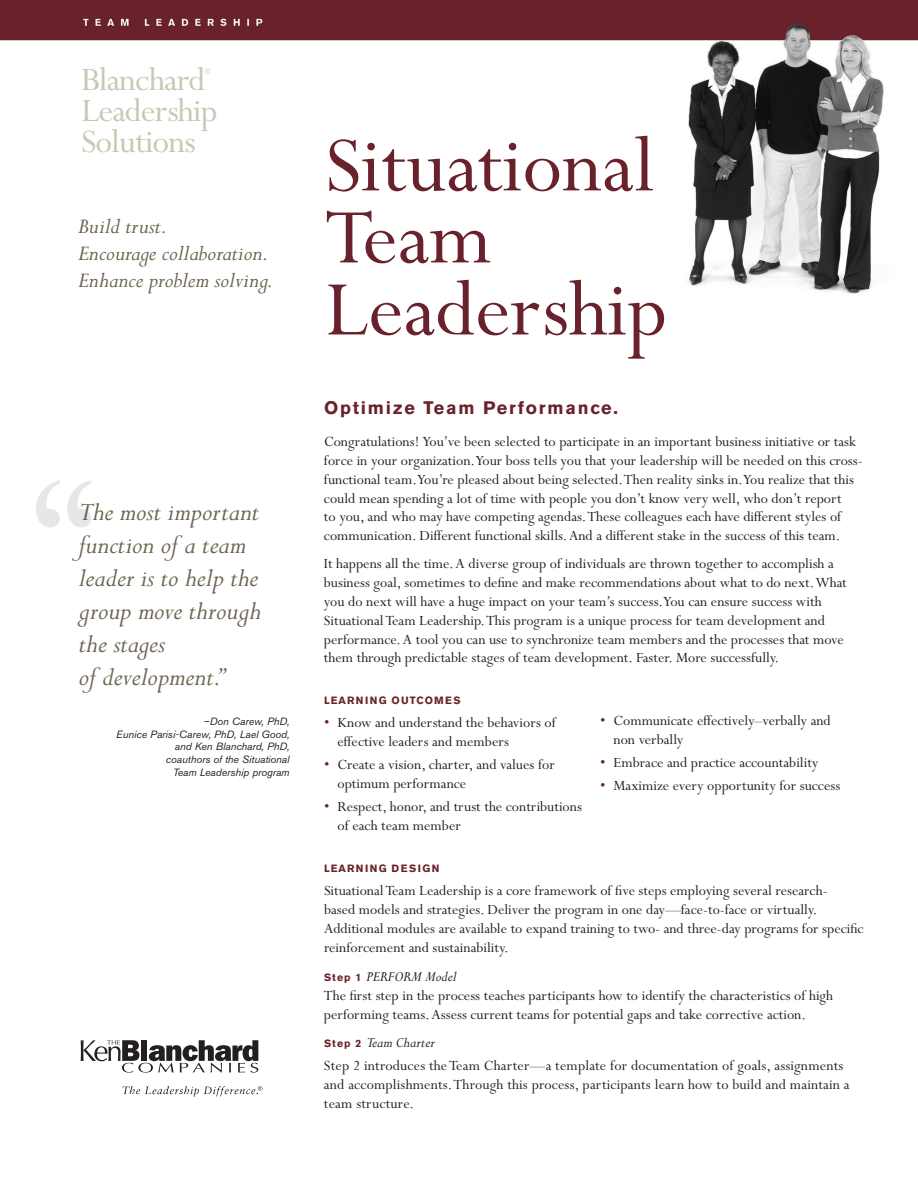
<style>
.page{position:relative;width:918px;height:1188px;background:#fff}
.page>*{position:absolute;margin:0;border:0;box-sizing:border-box;transform-origin:0 0}
.t1{font:196.35px "Perpetua";color:#e6e7e9}
.t2{font:87px/72px "Perpetua Std";color:#69222b}
.t3{font:36.6px/31px "Perpetua";letter-spacing:-.025em;color:#c9c7b3}
.t4{font:italic 28.5px/33px "Perpetua Std";color:#6c654f}
.t5{font:italic 24px/27px "Perpetua Std";color:#6a624c}
.t6{font:700 18px "Akzidenz Grotesk BE";letter-spacing:.1em;color:#69222b}
.t7{font:15.75px/18.9px "Perpetua Std";color:#231f20}
.t8{font:italic 10.5px/12.6px "Akzidenz Grotesk BE";color:#231f20;text-align:right}
.t9{font:700 10.5px "Akzidenz Grotesk BE";letter-spacing:.1em;color:#69222b}
.t10{font:700 10.5px "Akzidenz Grotesk BE";letter-spacing:.14em;color:#69222b}
.t11{font:9.15px "Perpetua";color:#c9c7b3}
.s1{color:#69222b}
.s2{font-family:"Akzidenz Grotesk BE";font-weight:700;font-size:10.5px;color:#69222b}
.s3{font-style:italic}
</style>
<div class="page">
<img style="left:0;top:0;width:918px;height:294px">
<svg style="left:81px;top:1040px;width:177px;height:33px"></svg>
<svg style="left:123px;top:1086px;width:139px;height:10px"></svg>
<h3 class="t3" style="left:81px;top:66px;width:126px">Blanchard</h3>
<p class="t11" style="left:204px;top:67px;width:8px">®</p>
<h3 class="t3" style="left:81px;top:97px;width:138px">Leadership<br>Solutions</h3>
<h3 class="t5" style="left:78px;top:214px;width:197px">Build trust.<br>Encourage collaboration.<br>Enhance problem solving.</h3>
<h1 class="t1" style="left:34px;top:423px;width:63px">“</h1>
<h3 class="t4" style="left:79px;top:497px;width:184px">The most important function of a team leader is to help the group move through the stages<br>of development.”</h3>
<p class="t8" style="left:116px;top:715px;width:175px">–Don Carew, PhD,<br>Eunice Parisi-Carew, PhD, Lael Good, and Ken Blanchard, PhD,<br>coauthors of the Situational<br>Team Leadership program</p>
<h2 class="t2" style="left:325px;top:133px;width:344px">Situational<br>Team<br>Leadership</h2>
<p class="t6" style="left:324px;top:397px;width:296px">Optimize Team Performance.</p>
<p class="t7" style="left:324px;top:432px;width:540px">Congratulations! You’ve been selected to participate in an important business initiative or task force in your organization. Your boss tells you that your leadership will be needed on this cross&shy;functional team. You’re pleased about being selected. Then reality sinks in. You realize that this could mean spending a lot of time with people you don’t know very well, who don’t report<br>to you, and who may have competing agendas. These colleagues each have different styles of communication. Different functional skills. And a different stake in the success of this team.</p>
<p class="t7" style="left:324px;top:554px;width:524px">It happens all the time. A diverse group of individuals are thrown together to accomplish a business goal, sometimes to define and make recommendations about what to do next. What you do next will have a huge impact on your team’s success. You can ensure success with Situational Team Leadership. This program is a unique process for team development and performance. A tool you can use to synchronize team members and the processes that move them through predictable stages of team development. Faster. More successfully.</p>
<p class="t9" style="left:324px;top:694px;width:138px">LEARNING OUTCOMES</p>
<p class="t7" style="left:337px;top:714px;width:220px;text-indent:-13px"><span class="s1">•</span> Know and understand the behaviors of effective leaders and members</p>
<p class="t7" style="left:337px;top:756px;width:219px;text-indent:-13px"><span class="s1">•</span> Create a vision, charter, and values for optimum performance</p>
<p class="t7" style="left:337px;top:798px;width:246px;text-indent:-13px"><span class="s1">•</span> Respect, honor, and trust the contributions of each team member</p>
<p class="t7" style="left:614px;top:711px;width:219px;text-indent:-13px"><span class="s1">•</span> Communicate effectively–verbally and non verbally</p>
<p class="t7" style="left:600px;top:753px;width:220px"><span class="s1">•</span> Embrace and practice accountability</p>
<p class="t7" style="left:600px;top:777px;width:242px"><span class="s1">•</span> Maximize every opportunity for success</p>
<p class="t10" style="left:324px;top:862px;width:117px">LEARNING DESIGN</p>
<p class="t7" style="left:324px;top:882px;width:541px">Situational Team Leadership is a core framework of five steps employing several research-<br>based models and strategies. Deliver the program in one day—face-to-face or virtually.<br>Additional modules are available to expand training to two- and three-day programs for specific reinforcement and sustainability.</p>
<p class="t7" style="left:324px;top:968px;width:511px"><span class="s2">Step 1</span> <span class="s3">PERFORM Model<br></span>The first step in the process teaches participants how to identify the characteristics of high performing teams. Assess current teams for potential gaps and take corrective action.</p>
<p class="t7" style="left:324px;top:1031px;width:521px;line-height:23.2px"><span class="s2">Step 2</span> <span class="s3">Team Charter<br></span>Step 2 introduces the Team Charter—a template for documentation of goals, assignments</p>
<p class="t7" style="left:324px;top:1076px;width:527px">and accomplishments. Through this process, participants learn how to build and maintain a team structure.</p>
</div>
